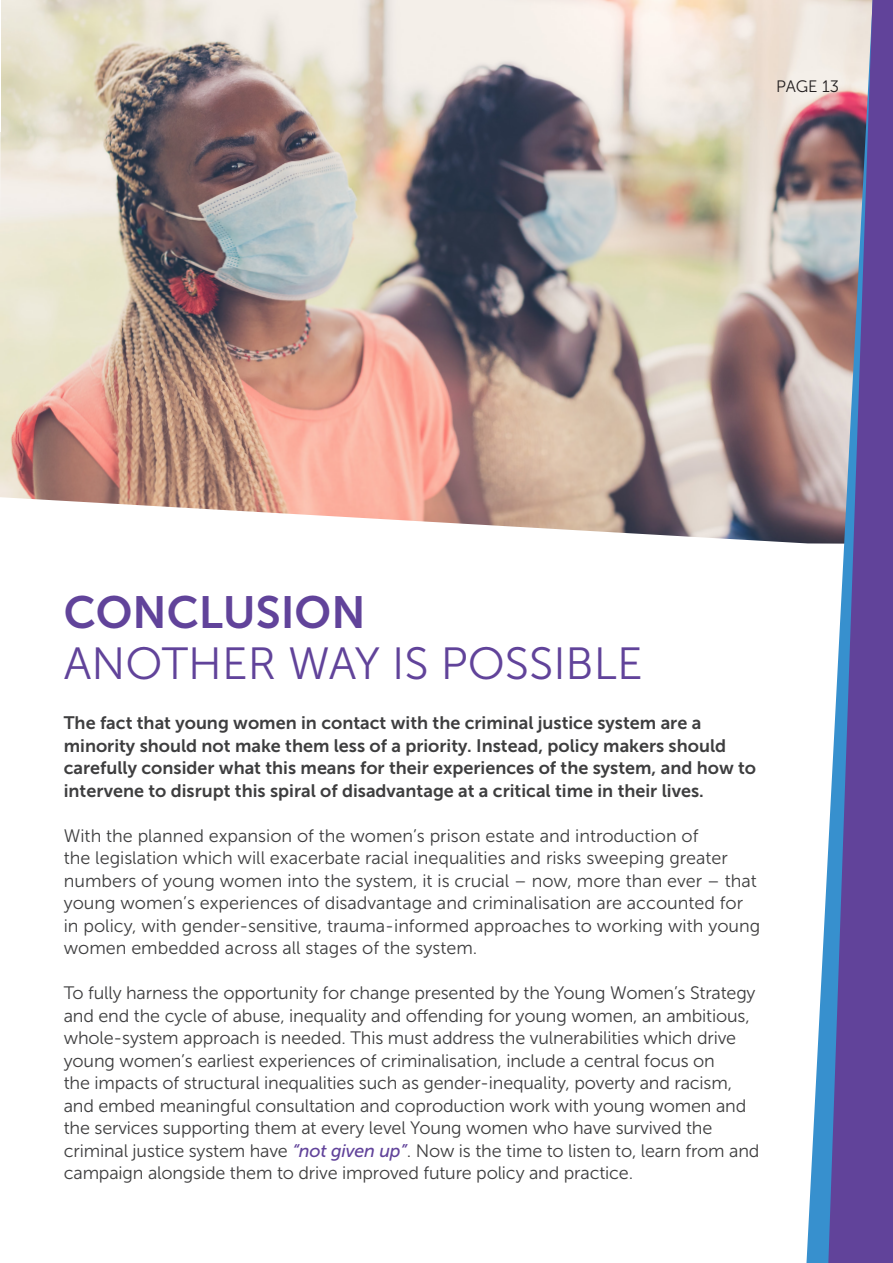
<style>
.page{position:relative;width:893px;height:1263px;background:#fff}
.page>*{position:absolute;margin:0;border:0;box-sizing:border-box;transform-origin:0 0}
.Heading_1{font:45px/51px "Museo Sans 300";color:#61439a}
.Body_text{font:18px/22.5px "Museo Sans 300";letter-spacing:-.01em;color:#3e3e3f}
.intro_paragraph{font:18px/22.5px "Museo Sans 700";color:#3e3e3f}
.t1{font:16.5px "Museo Sans 300";letter-spacing:-.005em;color:#231f20}
.s1{font-family:"Museo Sans 700"}
.s2{font-family:"Museo Sans 500";font-style:italic;color:#61439a}
</style>
<div class="page">
<img style="left:0;top:0;width:804px;height:544px">
<svg style="left:804px;top:0;width:22px;height:1263px"></svg>
<svg style="left:826px;top:0;width:67px;height:1263px;background:#7467a5"></svg>
<p class="t1" style="left:776px;top:78px;width:64px">PAGE 13</p>
<p class="Heading_1" style="left:64px;top:587px;width:580px"><span class="s1">CONCLUSION<br></span>ANOTHER WAY IS POSSIBLE</p>
<p class="intro_paragraph" style="left:64px;top:712px;width:694px">The fact that young women in contact with the criminal justice system are a minority should not make them less of a priority. Instead, policy makers should carefully consider what this means for their experiences of the system, and how to intervene to disrupt this spiral of disadvantage at a critical time in their lives.</p>
<p class="Body_text" style="left:64px;top:824px;width:698px">With the planned expansion of the women’s prison estate and introduction of<br>the legislation which will exacerbate racial inequalities and risks sweeping greater numbers of young women into the system, it is crucial – now, more than ever – that young women’s experiences of disadvantage and criminalisation are accounted for in policy, with gender-sensitive, trauma-informed approaches to working with young women embedded across all stages of the system.</p>
<p class="Body_text" style="left:64px;top:982px;width:697px">To fully harness the opportunity for change presented by the Young Women’s Strategy and end the cycle of abuse, inequality and offending for young women, an ambitious, whole-system approach is needed. This must address the vulnerabilities which drive young women’s earliest experiences of criminalisation, include a central focus on<br>the impacts of structural inequalities such as gender-inequality, poverty and racism, and embed meaningful consultation and coproduction work with young women and the services supporting them at every level Young women who have survived the criminal justice system have <span class="s2">“not given up”</span>. Now is the time to listen to, learn from and campaign alongside them to drive improved future policy and practice.</p>
</div>
